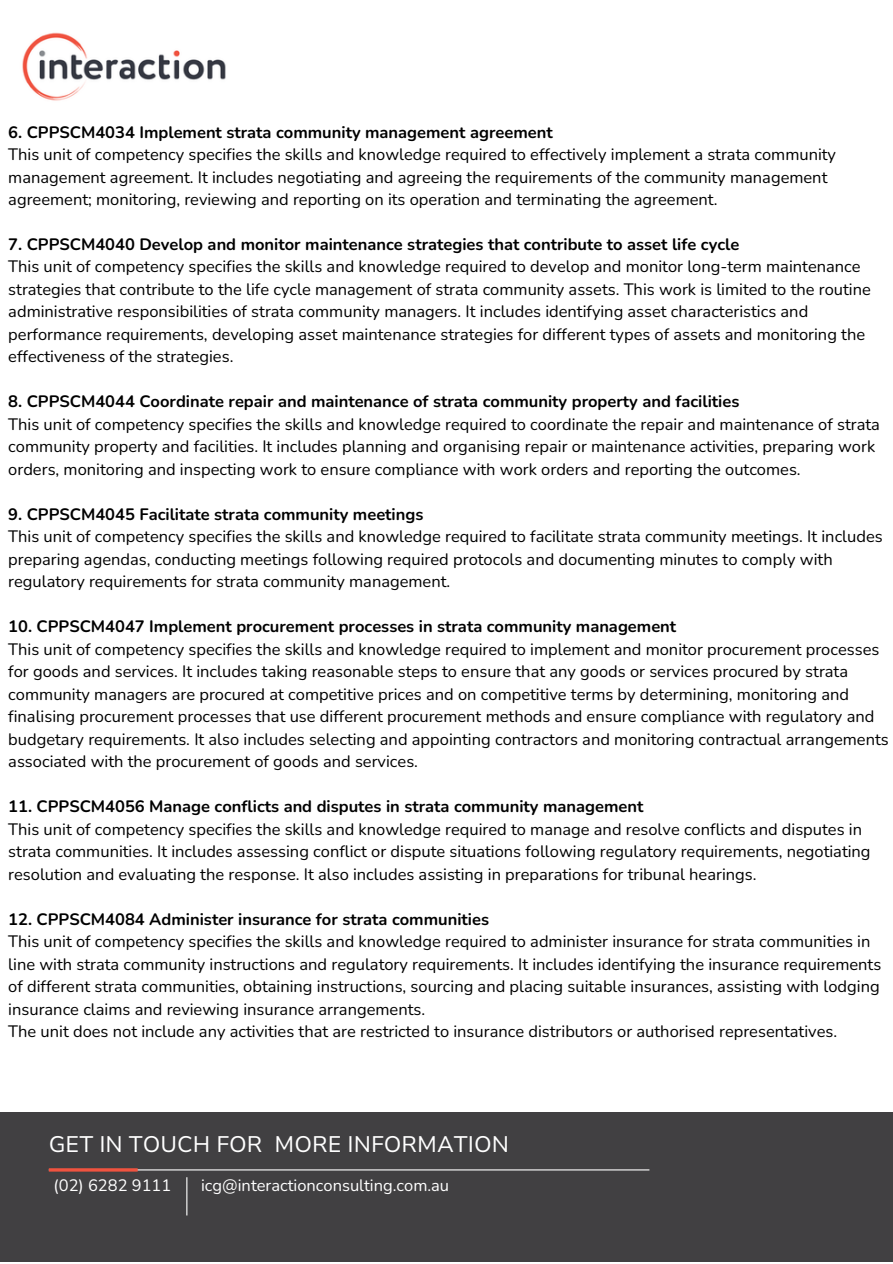
<style>
.page{position:relative;width:893px;height:1264px;background:#fff}
.page>*{position:absolute;margin:0;border:0;box-sizing:border-box;transform-origin:0 0}
.t1{font:22.5px "Nunito Sans 10 pt";color:#fff}
.t2{font:16.5px/22.5px "Nunito";color:#000}
.t3{font:700 16.5px "Nunito";color:#000}
.t4{font:16.5px "Nunito";color:#fff}
</style>
<div class="page">
<div style="left:0;top:1112px;width:892px;height:150px;background:#414042"></div>
<hr style="left:49px;top:1169px;width:600px;height:1px;background:#fff">
<hr style="left:186px;top:1177px;width:1px;height:38px;background:#fff">
<hr style="left:49px;top:1168px;width:89px;height:3px;background:#f0533f">
<img style="left:22px;top:32px;width:204px;height:69px">
<p class="t3" style="left:8px;top:121px;width:546px">6. CPPSCM4034 Implement strata community management agreement</p>
<p class="t2" style="left:8px;top:143px;width:829px">This unit of competency specifies the skills and knowledge required to effectively implement a strata community management agreement. It includes negotiating and agreeing the requirements of the community management agreement; monitoring, reviewing and reporting on its operation and terminating the agreement.</p>
<p class="t3" style="left:8px;top:233px;width:732px">7. CPPSCM4040 Develop and monitor maintenance strategies that contribute to asset life cycle</p>
<p class="t2" style="left:8px;top:256px;width:864px">This unit of competency specifies the skills and knowledge required to develop and monitor long-term maintenance strategies that contribute to the life cycle management of strata community assets. This work is limited to the routine administrative responsibilities of strata community managers. It includes identifying asset characteristics and performance requirements, developing asset maintenance strategies for different types of assets and monitoring the effectiveness of the strategies.</p>
<p class="t3" style="left:8px;top:391px;width:732px">8. CPPSCM4044 Coordinate repair and maintenance of strata community property and facilities</p>
<p class="t2" style="left:8px;top:413px;width:873px">This unit of competency specifies the skills and knowledge required to coordinate the repair and maintenance of strata community property and facilities. It includes planning and organising repair or maintenance activities, preparing work orders, monitoring and inspecting work to ensure compliance with work orders and reporting the outcomes.</p>
<p class="t3" style="left:8px;top:503px;width:416px">9. CPPSCM4045 Facilitate strata community meetings</p>
<p class="t2" style="left:8px;top:525px;width:875px">This unit of competency specifies the skills and knowledge required to facilitate strata community meetings. It includes preparing agendas, conducting meetings following required protocols and documenting minutes to comply with regulatory requirements for strata community management.</p>
<p class="t3" style="left:8px;top:615px;width:669px">10. CPPSCM4047 Implement procurement processes in strata community management</p>
<p class="t2" style="left:8px;top:638px;width:881px">This unit of competency specifies the skills and knowledge required to implement and monitor procurement processes for goods and services. It includes taking reasonable steps to ensure that any goods or services procured by strata community managers are procured at competitive prices and on competitive terms by determining, monitoring and finalising procurement processes that use different procurement methods and ensure compliance with regulatory and budgetary requirements. It also includes selecting and appointing contractors and monitoring contractual arrangements associated with the procurement of goods and services.</p>
<p class="t3" style="left:8px;top:795px;width:636px">11. CPPSCM4056 Manage conflicts and disputes in strata community management</p>
<p class="t2" style="left:8px;top:818px;width:863px">This unit of competency specifies the skills and knowledge required to manage and resolve conflicts and disputes in strata communities. It includes assessing conflict or dispute situations following regulatory requirements, negotiating resolution and evaluating the response. It also includes assisting in preparations for tribunal hearings.</p>
<p class="t3" style="left:8px;top:908px;width:482px">12. CPPSCM4084 Administer insurance for strata communities</p>
<p class="t2" style="left:8px;top:930px;width:874px">This unit of competency specifies the skills and knowledge required to administer insurance for strata communities in line with strata community instructions and regulatory requirements. It includes identifying the insurance requirements of different strata communities, obtaining instructions, sourcing and placing suitable insurances, assisting with lodging insurance claims and reviewing insurance arrangements.</p>
<p class="t2" style="left:8px;top:1020px;width:830px">The unit does not include any activities that are restricted to insurance distributors or authorised representatives.</p>
<p class="t1" style="left:49px;top:1129px;width:461px">GET IN TOUCH FOR MORE INFORMATION</p>
<p class="t4" style="left:54px;top:1174px;width:119px">(02) 6282 9111</p>
<p class="t4" style="left:201px;top:1174px;width:249px">icg@interactionconsulting.com.au</p>
</div>
